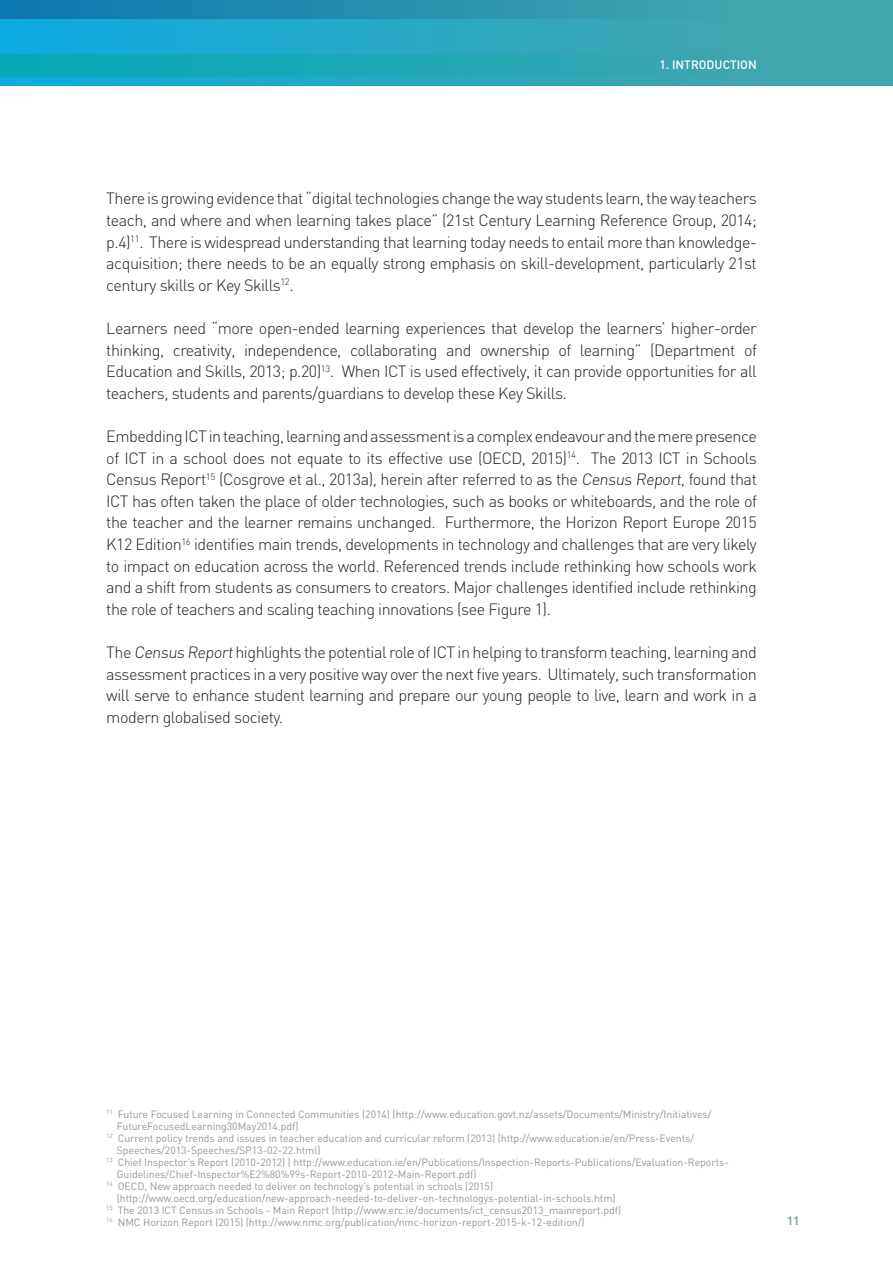
<style>
.page{position:relative;width:893px;height:1263px;background:#fff}
.page>*{position:absolute;margin:0;border:0;box-sizing:border-box;transform-origin:0 0}
.Body{font:300 16.2px/21.6px "DIN";letter-spacing:-.03em;color:#231f20;text-align:justify}
.page_header{font:500 12px "DIN";color:#fff}
.t1{font:700 12px "DIN";color:#7ea9a6}
.Footnote{font:10.5px/12px "DIN";letter-spacing:-.005em;color:#939598}
</style>
<div class="page">
<svg style="left:0;top:0;width:893px;height:86px;background:#2ca1bc"></svg>
<div style="left:0;top:54px;width:761px;height:23px;background:linear-gradient(to right,#01a9bc,#3ea5b0)"></div>
<p class="page_header" style="left:659px;top:57px;width:99px">1. INTRODUCTION</p>
<p class="Body" style="left:106px;top:188px;width:652px">There is growing evidence that “digital technologies change the way students learn, the way teachers teach, and where and when learning takes place” (21st Century Learning Reference Group, 2014; p.4)<sup>11</sup>. There is widespread understanding that learning today needs to entail more than knowledge&shy;acquisition; there needs to be an equally strong emphasis on skill-development, particularly 21st century skills or Key Skills<sup>12</sup>.</p>
<p class="Body" style="left:106px;top:317px;width:652px">Learners need “more open-ended learning experiences that develop the learners’ higher-order thinking, creativity, independence, collaborating and ownership of learning” (Department of Education and Skills, 2013; p.20)<sup>13</sup>. When ICT is used effectively, it can provide opportunities for all teachers, students and parents/guardians to develop these Key Skills.</p>
<p class="Body" style="left:106px;top:425px;width:652px">EmbeddingICTinteaching,learningandassessmentisacomplexendeavourandthemerepresence of ICT in a school does not equate to its effective use (OECD, 2015)<sup>14</sup>. The 2013 ICT in Schools Census Report<sup>15</sup> (Cosgrove et al., 2013a), herein after referred to as the CensusReport, found that ICT has often taken the place of older technologies, such as books or whiteboards, and the role of the teacher and the learner remains unchanged. Furthermore, the Horizon Report Europe 2015<br>K12 Edition<sup>16</sup> identifies main trends, developments in technology and challenges that are very likely to impact on education across the world. Referenced trends include rethinking how schools work and a shift from students as consumers to creators. Major challenges identified include rethinking the role of teachers and scaling teaching innovations (see Figure 1).</p>
<p class="Body" style="left:106px;top:641px;width:652px">The CensusReporthighlights the potential role of ICT in helping to transform teaching, learning and assessment practices in a very positive way over the next five years. Ultimately, such transformation will serve to enhance student learning and prepare our young people to live, learn and work in a modern globalised society.</p>
<p class="Footnote" style="left:117px;top:1107px;width:596px;text-indent:-10px"><sup>11</sup> Future Focused Learning in Connected Communities (2014) (http://www.education.govt.nz/assets/Documents/Ministry/Initiatives/<br>FutureFocusedLearning30May2014.pdf)</p>
<p class="Footnote" style="left:117px;top:1131px;width:579px;text-indent:-10px"><sup>12</sup> Current policy trends and issues in teacher education and curricular reform (2013) (http://www.education.ie/en/Press-Events/<br>Speeches/2013-Speeches/SP13-02-22.html)</p>
<p class="Footnote" style="left:117px;top:1155px;width:613px;text-indent:-10px"><sup>13</sup> Chief Inspector’s Report (2010-2012) ( http://www.education.ie/en/Publications/Inspection-Reports-Publications/Evaluation-Reports-<br>Guidelines/Chief-Inspector%E2%80%99s-Report-2010-2012-Main-Report.pdf)</p>
<p class="Footnote" style="left:106px;top:1179px;width:388px"><sup>14</sup> OECD, New approach needed to deliver on technology’s potential in schools (2015)</p>
<p class="Footnote" style="left:117px;top:1191px;width:500px">(http://www.oecd.org/education/new-approach-needed-to-deliver-on-technologys-potential-in-schools.htm)</p>
<p class="Footnote" style="left:106px;top:1203px;width:516px"><sup>15</sup> The 2013 ICT Census in Schools - Main Report (http://www.erc.ie/documents/ict_census2013_mainreport.pdf)</p>
<p class="Footnote" style="left:106px;top:1215px;width:480px"><sup>16</sup> NMC Horizon Report (2015) (http://www.nmc.org/publication/nmc-horizon-report-2015-k-12-edition/)</p>
<p class="t1" style="left:787px;top:1213px;width:15px">11</p>
</div>
